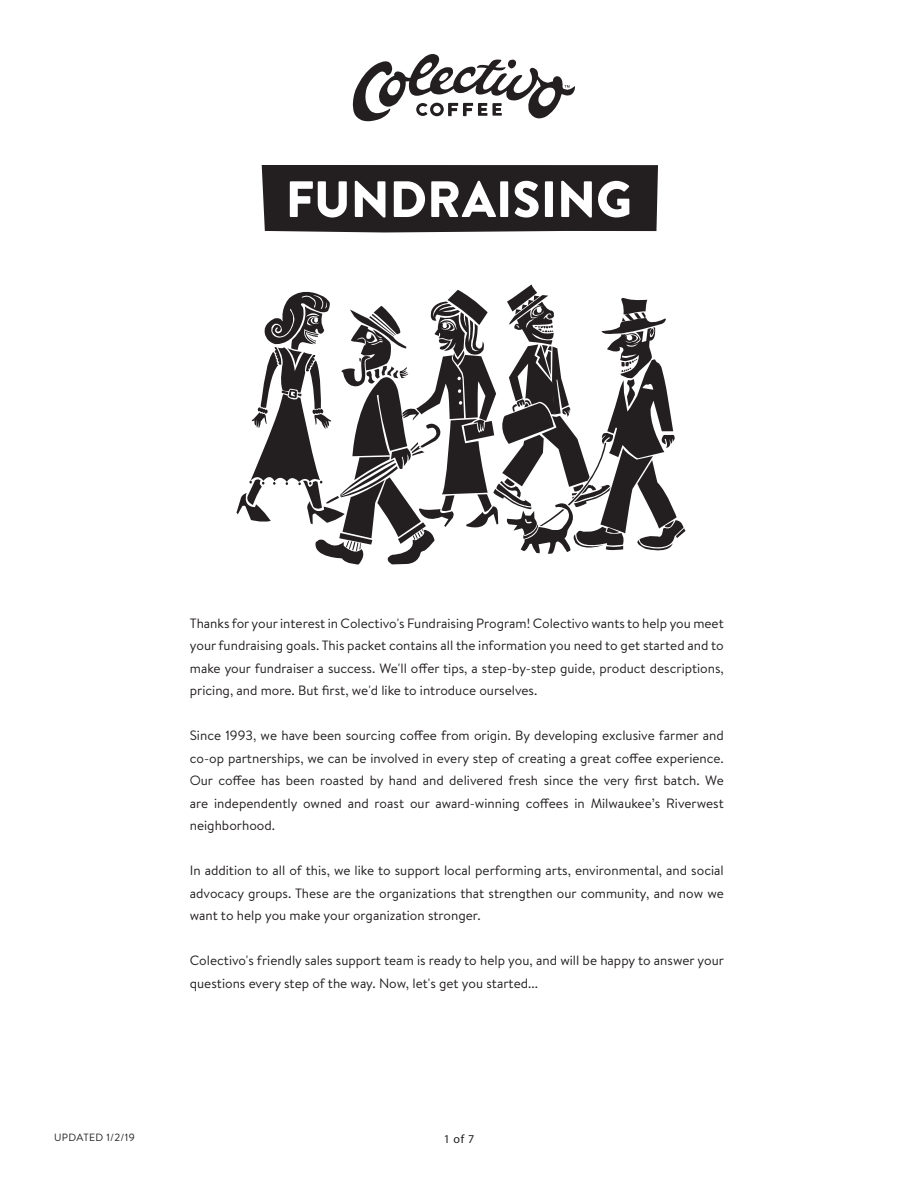
<style>
.page{position:relative;width:918px;height:1188px;background:#fff}
.page>*{position:absolute;margin:0;border:0;box-sizing:border-box;transform-origin:0 0}
.t1{font:900 51px "Brandon Text";letter-spacing:.005em;color:#fff}
.t2{font:13.5px/22.5px "Brandon Text";color:#231f20;text-align:justify}
.t3{font:12px "Myriad Pro";color:#231f20}
.t4{font:10.5px "Brandon Text";letter-spacing:.035em;color:#231f20}
</style>
<div class="page">
<div style="left:262px;top:165px;width:396px;height:67px;background:#231f20"></div>
<svg style="left:353px;top:54px;width:222px;height:67px"></svg>
<svg style="left:236px;top:284px;width:450px;height:280px"></svg>
<p class="t1" style="left:286px;top:163px;width:348px">FUNDRAISING</p>
<p class="t2" style="left:190px;top:611px;width:536px">Thanks for your interest in Colectivo's Fundraising Program! Colectivo wants to help you meet your fundraising goals. This packet contains all the information you need to get started and to make your fundraiser a success. We'll offer tips, a step-by-step guide, product descriptions, pricing, and more. But first, we'd like to introduce ourselves.</p>
<p class="t2" style="left:190px;top:724px;width:536px">Since 1993, we have been sourcing coffee from origin. By developing exclusive farmer and co-op partnerships, we can be involved in every step of creating a great coffee experience.<br>Our coffee has been roasted by hand and delivered fresh since the very first batch. We are independently owned and roast our award-winning coffees in Milwaukee’s Riverwest neighborhood.</p>
<p class="t2" style="left:190px;top:859px;width:536px">In addition to all of this, we like to support local performing arts, environmental, and social advocacy groups. These are the organizations that strengthen our community, and now we want to help you make your organization stronger.</p>
<p class="t2" style="left:190px;top:949px;width:536px">Colectivo's friendly sales support team is ready to help you, and will be happy to answer your questions every step of the way. Now, let's get you started...</p>
<p class="t4" style="left:54px;top:1131px;width:82px">UPDATED 1/2/19</p>
<p class="t3" style="left:444px;top:1131px;width:32px">1 of 7</p>
</div>
